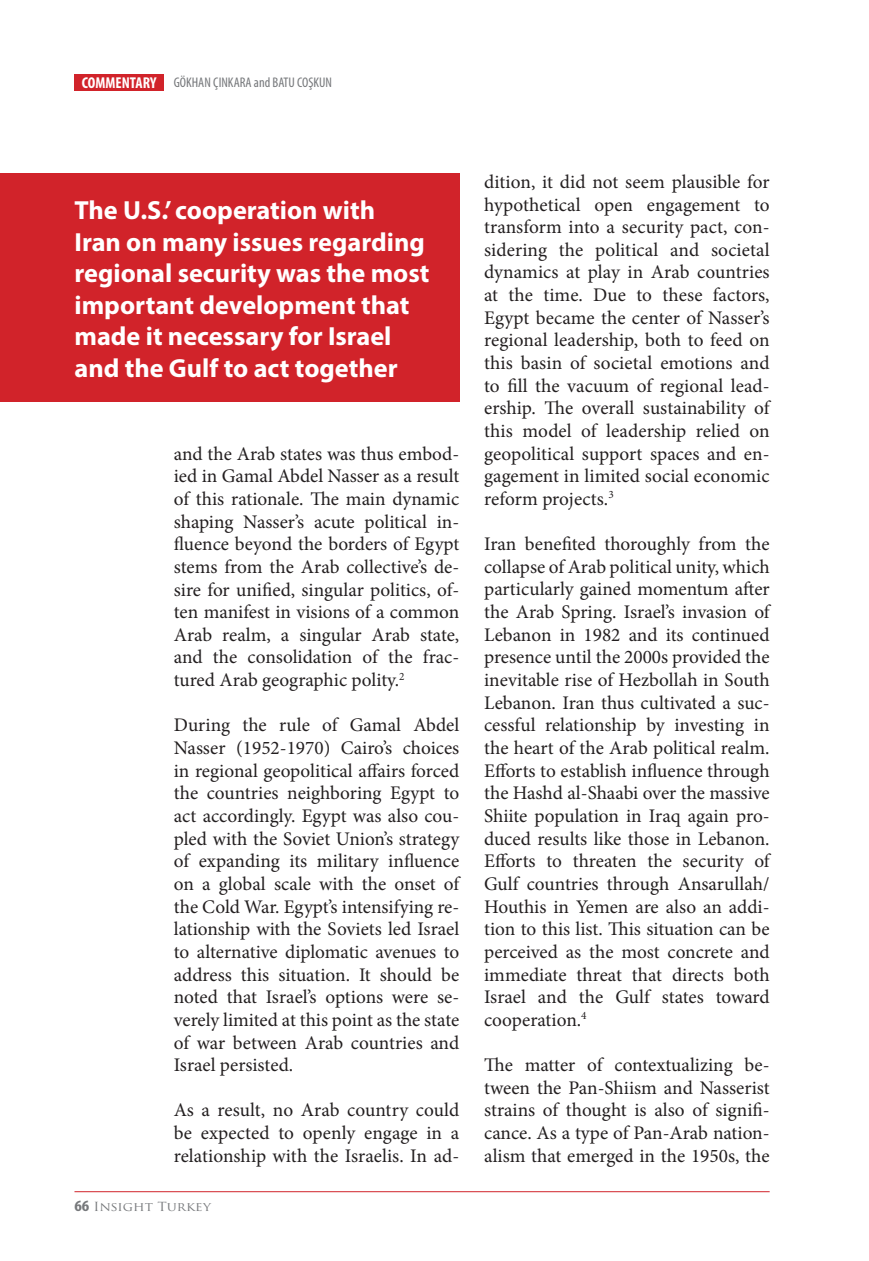
<style>
.page{position:relative;width:869px;height:1261px;background:#fff}
.page>*{position:absolute;margin:0;border:0;box-sizing:border-box;transform-origin:0 0}
.t1{font:700 26.25px/31.5px "Myriad Pro";color:#fff}
.t2{font:19.25px/22.6px "Minion Pro";color:#231f20;text-align:justify}
.t3{font:condensed 14px "Myriad Pro";color:#76787b}
.t4{font:12.25px "Trajan Pro";color:#76787b;scale:1.11 1}
.s1{font-weight:700;font-size:15.75px;color:#fff}
.s2{font-family:"Myriad Pro";font-weight:700;font-stretch:condensed;font-size:15.75px}
</style>
<div class="page">
<div style="left:74px;top:74px;width:90px;height:17px;background:#d1232a"></div>
<hr style="left:74px;top:1190px;width:695px;height:1px;background:#d1232a">
<div style="left:0;top:174px;width:459px;height:228px;background:#d1232a"></div>
<p class="t3" style="left:82px;top:74px;width:251px"><span class="s1">COMMENTARY</span> GÖKHAN ÇINKARA and BATU COŞKUN</p>
<h1 class="t1" style="left:74px;top:193px;width:356px">The U.S.’ cooperation with<br>Iran on many issues regarding regional security was the most important development that made it necessary for Israel and the Gulf to act together</h1>
<p class="t2" style="left:174px;top:442px;width:287px">and the Arab states was thus embod&shy;ied in Gamal Abdel Nasser as a result of this rationale. The main dynamic shaping Nasser’s acute political in&shy;fluence beyond the borders of Egypt stems from the Arab collective’s de&shy;sire for unified, singular politics, of&shy;ten manifest in visions of a common Arab realm, a singular Arab state, and the consolidation of the frac&shy;tured Arab geographic polity.<sup>2</sup></p>
<p class="t2" style="left:174px;top:713px;width:287px">During the rule of Gamal Abdel Nasser (1952-1970) Cairo’s choices in regional geopolitical affairs forced the countries neighboring Egypt to act accordingly. Egypt was also cou&shy;pled with the Soviet Union’s strategy of expanding its military influence on a global scale with the onset of the Cold War. Egypt’s intensifying re&shy;lationship with the Soviets led Israel to alternative diplomatic avenues to address this situation. It should be noted that Israel’s options were se&shy;verely limited at this point as the state of war between Arab countries and Israel persisted.</p>
<p class="t2" style="left:174px;top:1098px;width:287px">As a result, no Arab country could be expected to openly engage in a relationship with the Israelis. In ad-</p>
<p class="t4" style="left:74px;top:1198px;width:124px"><span class="s2">66</span> Insight Turkey</p>
<p class="t2" style="left:484px;top:170px;width:287px">dition, it did not seem plausible for hypothetical open engagement to transform into a security pact, con&shy;sidering the political and societal dynamics at play in Arab countries at the time. Due to these factors, Egypt became the center of Nasser’s regional leadership, both to feed on this basin of societal emotions and to fill the vacuum of regional lead&shy;ership. The overall sustainability of this model of leadership relied on geopolitical support spaces and en&shy;gagement in limited social economic reform projects.<sup>3</sup></p>
<p class="t2" style="left:484px;top:532px;width:287px">Iran benefited thoroughly from the collapse of Arab political unity, which particularly gained momentum after the Arab Spring. Israel’s invasion of Lebanon in 1982 and its continued presence until the 2000s provided the inevitable rise of Hezbollah in South Lebanon. Iran thus cultivated a suc&shy;cessful relationship by investing in the heart of the Arab political realm.<br>Efforts to establish influence through the Hashd al-Shaabi over the massive Shiite population in Iraq again pro&shy;duced results like those in Lebanon.<br>Efforts to threaten the security of Gulf countries through Ansarullah/ Houthis in Yemen are also an addi&shy;tion to this list. This situation can be perceived as the most concrete and immediate threat that directs both Israel and the Gulf states toward cooperation.<sup>4</sup></p>
<p class="t2" style="left:484px;top:1053px;width:287px">The matter of contextualizing be&shy;tween the Pan-Shiism and Nasserist strains of thought is also of signifi&shy;cance. As a type of Pan-Arab nation&shy;alism that emerged in the 1950s, the</p>
</div>
